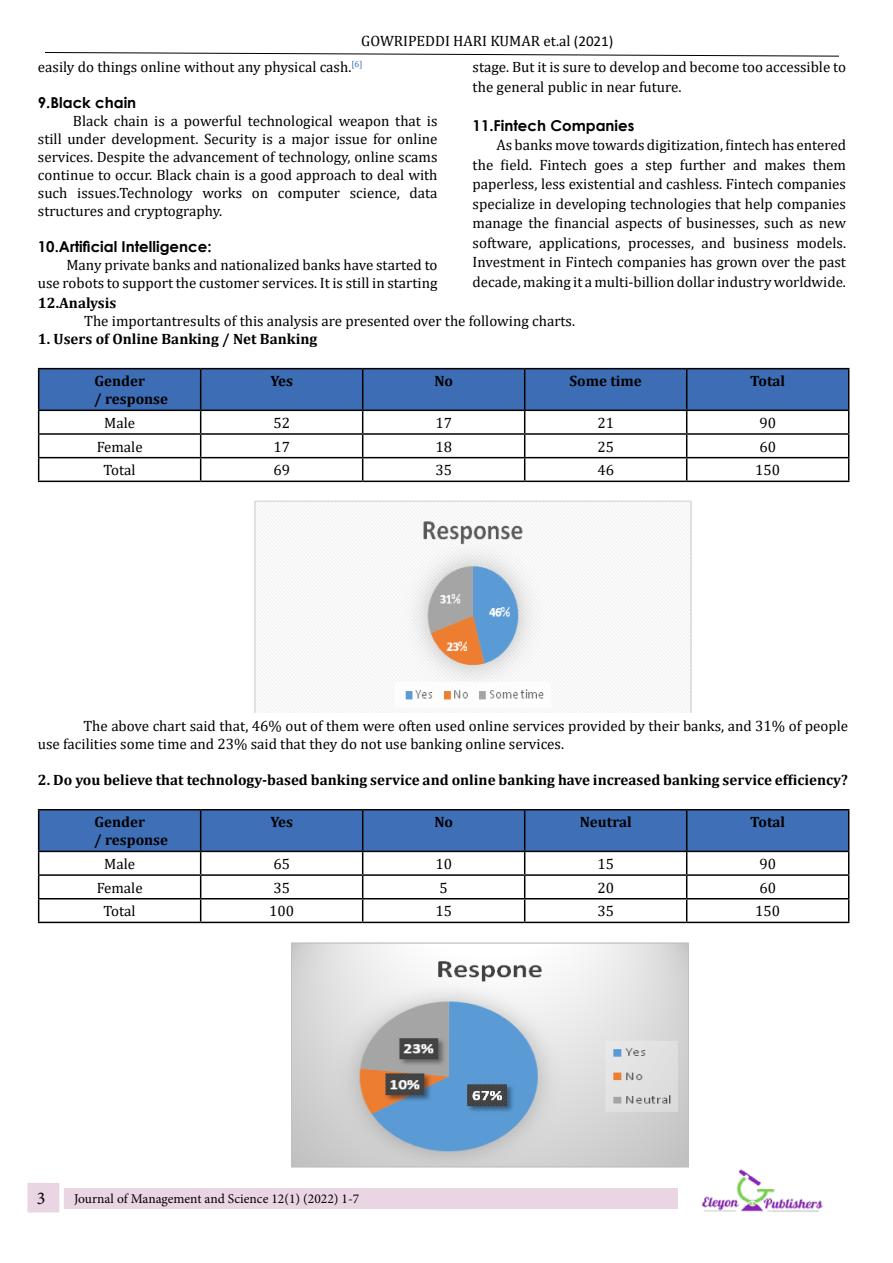
<style>
.page{position:relative;width:893px;height:1263px;background:#fff}
.page>*{position:absolute;margin:0;border:0;box-sizing:border-box;transform-origin:0 0}
.t1{font:18px "Minion Pro";color:#000}
.t2{font:15px/19.5px "Cambria";color:#000}
.t3{font:700 15px "Cambria";color:#000}
.t4{font:700 15px "Century Gothic";color:#000}
.t5{font:13.5px "Minion Pro";color:#000}
.s1{font-family:"Calibri"}
</style>
<div class="page">
<img style="left:701px;top:1170px;width:122px;height:42px">
<div style="left:58px;top:1188px;width:620px;height:20px;background:#ead6e3"></div>
<div style="left:23px;top:1178px;width:41px;height:39px;background:#ead6e3;border:4px solid #fff"></div>
<svg style="left:45px;top:52px;width:794px;height:5px"></svg>
<hr style="left:38px;top:368px;width:163px;height:1px;background:#000">
<hr style="left:201px;top:368px;width:162px;height:1px;background:#000">
<hr style="left:363px;top:368px;width:162px;height:1px;background:#000">
<hr style="left:525px;top:368px;width:162px;height:1px;background:#000">
<hr style="left:687px;top:368px;width:162px;height:1px;background:#000">
<svg style="left:38px;top:369px;width:811px;height:112px"></svg>
<hr style="left:38px;top:481px;width:163px;height:1px;background:#000">
<hr style="left:201px;top:481px;width:162px;height:1px;background:#000">
<hr style="left:363px;top:481px;width:162px;height:1px;background:#000">
<hr style="left:525px;top:481px;width:162px;height:1px;background:#000">
<hr style="left:687px;top:481px;width:162px;height:1px;background:#000">
<img style="left:255px;top:501px;width:436px;height:212px">
<hr style="left:38px;top:809px;width:163px;height:1px;background:#000">
<hr style="left:201px;top:809px;width:162px;height:1px;background:#000">
<hr style="left:363px;top:809px;width:162px;height:1px;background:#000">
<hr style="left:525px;top:809px;width:162px;height:1px;background:#000">
<hr style="left:687px;top:809px;width:162px;height:1px;background:#000">
<svg style="left:38px;top:810px;width:811px;height:112px"></svg>
<hr style="left:38px;top:922px;width:163px;height:1px;background:#000">
<hr style="left:201px;top:922px;width:162px;height:1px;background:#000">
<hr style="left:363px;top:922px;width:162px;height:1px;background:#000">
<hr style="left:525px;top:922px;width:162px;height:1px;background:#000">
<hr style="left:687px;top:922px;width:162px;height:1px;background:#000">
<img style="left:291px;top:943px;width:398px;height:225px">
<p class="t2" style="left:38px;top:28px;width:577px;line-height:26px;text-indent:323px">GOWRIPEDDI HARI KUMAR et.al <span class="s1">(2021) </span>easily do things online without any physical cash.<sup>[6]</sup></p>
<p class="t4" style="left:38px;top:92px;width:100px">9.Black chain</p>
<p class="t2" style="left:38px;top:112px;width:401px;line-height:18px;text-align:justify;text-indent:35px">Black chain is a powerful technological weapon that is still under development. Security is a major issue for online services. Despite the advancement of technology, online scams continue to occur. Black chain is a good approach to deal with such issues.Technology works on computer science, data structures and cryptography.</p>
<p class="t4" style="left:38px;top:236px;width:175px">10.Artificial Intelligence:</p>
<p class="t2" style="left:38px;top:256px;width:401px;line-height:18px;text-align:right">Many private banks and nationalized banks have started to<br>use robots to support the customer services. It is still in starting</p>
<p class="t2" style="left:473px;top:57px;width:375px">stage. But it is sure to develop and become too accessible to the general public in near future.</p>
<p class="t4" style="left:473px;top:114px;width:163px">11.Fintech Companies</p>
<p class="t2" style="left:473px;top:135px;width:375px;text-align:justify;text-indent:24px">As banks move towards digitization, fintech has entered the field. Fintech goes a step further and makes them paperless, less existential and cashless. Fintech companies specialize in developing technologies that help companies manage the financial aspects of businesses, such as new software, applications, processes, and business models.<br>Investment in Fintech companies has grown over the past decade, making it a multi-billion dollar industry worldwide.</p>
<p class="t3" style="left:38px;top:292px;width:80px">12.Analysis</p>
<p class="t2" style="left:84px;top:311px;width:493px">The importantresults of this analysis are presented over the following charts.</p>
<p class="t3" style="left:38px;top:328px;width:281px">1. Users of Online Banking / Net Banking</p>
<p class="t3" style="left:94px;top:371px;width:52px">Gender</p>
<p class="t3" style="left:94px;top:389px;width:75px">/ response</p>
<p class="t3" style="left:270px;top:371px;width:24px">Yes</p>
<p class="t3" style="left:434px;top:371px;width:20px">No</p>
<p class="t3" style="left:569px;top:371px;width:74px">Some time</p>
<p class="t3" style="left:750px;top:371px;width:36px">Total</p>
<p class="t2" style="left:104px;top:413px;width:32px">Male</p>
<p class="t2" style="left:273px;top:413px;width:18px">52</p>
<p class="t2" style="left:435px;top:413px;width:18px">17</p>
<p class="t2" style="left:597px;top:413px;width:18px">21</p>
<p class="t2" style="left:759px;top:413px;width:18px">90</p>
<p class="t2" style="left:97px;top:437px;width:47px">Female</p>
<p class="t2" style="left:273px;top:437px;width:18px">17</p>
<p class="t2" style="left:435px;top:437px;width:18px">18</p>
<p class="t2" style="left:597px;top:437px;width:18px">25</p>
<p class="t2" style="left:759px;top:437px;width:18px">60</p>
<p class="t2" style="left:104px;top:460px;width:34px">Total</p>
<p class="t2" style="left:273px;top:460px;width:18px">69</p>
<p class="t2" style="left:435px;top:460px;width:18px">35</p>
<p class="t2" style="left:597px;top:460px;width:18px">46</p>
<p class="t2" style="left:755px;top:460px;width:26px">150</p>
<p class="t2" style="left:38px;top:717px;width:812px;line-height:18px;text-indent:45px">The above chart said that, 46% out of them were often used online services provided by their banks, and 31% of people use facilities some time and 23% said that they do not use banking online services.</p>
<p class="t3" style="left:38px;top:769px;width:812px">2. Do you believe that technology-based banking service and online banking have increased banking service efficiency?</p>
<p class="t3" style="left:94px;top:812px;width:52px">Gender</p>
<p class="t3" style="left:94px;top:830px;width:75px">/ response</p>
<p class="t3" style="left:270px;top:812px;width:24px">Yes</p>
<p class="t3" style="left:434px;top:812px;width:20px">No</p>
<p class="t3" style="left:580px;top:812px;width:53px">Neutral</p>
<p class="t3" style="left:750px;top:812px;width:36px">Total</p>
<p class="t2" style="left:104px;top:854px;width:32px">Male</p>
<p class="t2" style="left:273px;top:854px;width:18px">65</p>
<p class="t2" style="left:435px;top:854px;width:18px">10</p>
<p class="t2" style="left:597px;top:854px;width:18px">15</p>
<p class="t2" style="left:759px;top:854px;width:18px">90</p>
<p class="t2" style="left:97px;top:878px;width:47px">Female</p>
<p class="t2" style="left:273px;top:878px;width:18px">35</p>
<p class="t2" style="left:440px;top:878px;width:10px">5</p>
<p class="t2" style="left:597px;top:878px;width:18px">20</p>
<p class="t2" style="left:759px;top:878px;width:18px">60</p>
<p class="t2" style="left:104px;top:901px;width:34px">Total</p>
<p class="t2" style="left:269px;top:901px;width:26px">100</p>
<p class="t2" style="left:435px;top:901px;width:18px">15</p>
<p class="t2" style="left:597px;top:901px;width:18px">35</p>
<p class="t2" style="left:755px;top:901px;width:26px">150</p>
<p class="t1" style="left:37px;top:1186px;width:10px">3</p>
<p class="t5" style="left:74px;top:1190px;width:287px">Journal of Management and Science 12(1) (2022) 1-7</p>
</div>
